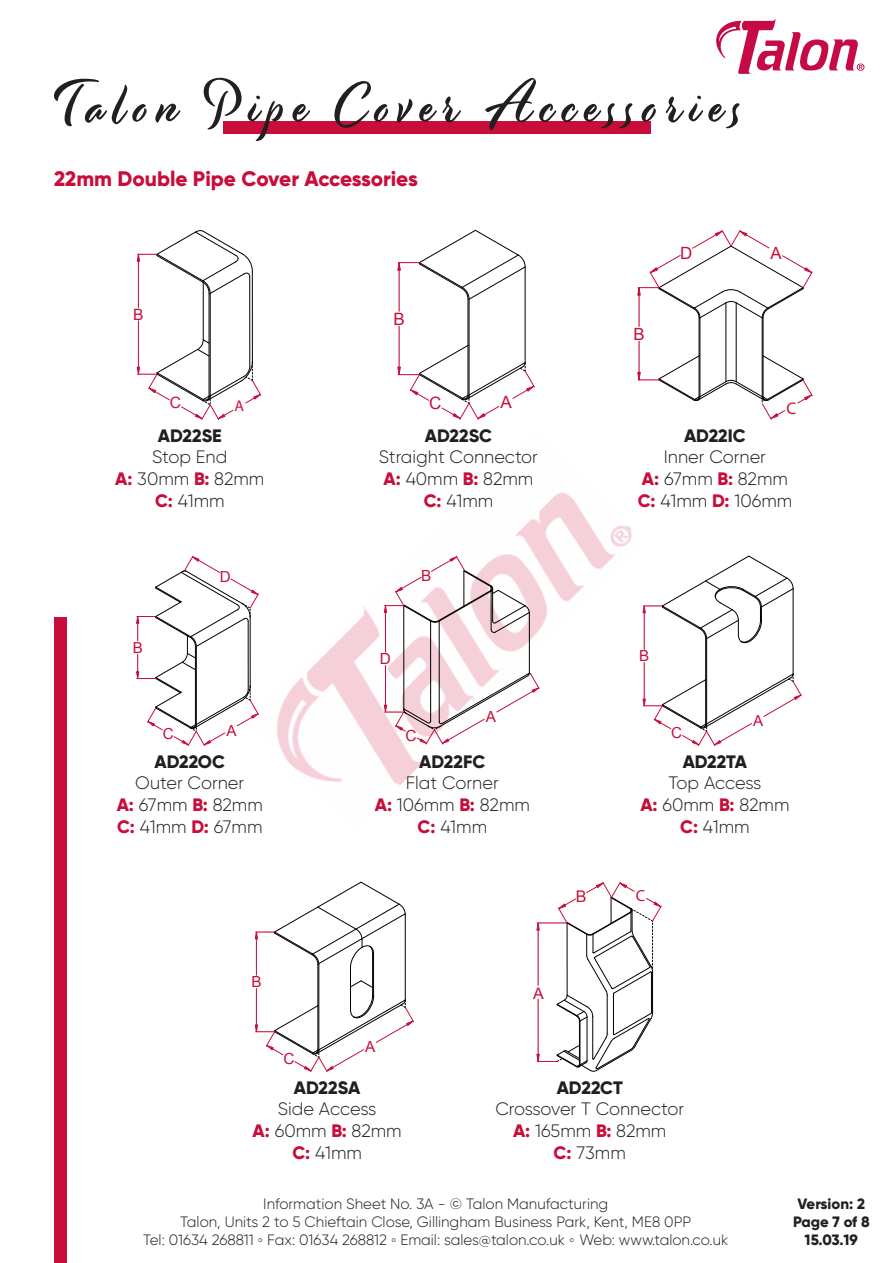
<style>
.page{position:relative;width:893px;height:1263px;background:#fff}
.page>*{position:absolute;margin:0;border:0;box-sizing:border-box;transform-origin:0 0}
.t1{font:52.5px "Modish";letter-spacing:.15em;color:#231f20}
.t2{font:800 21px "Gilroy";color:#c80d3a}
.t3{font:300 18px/21.6px "Gilroy";color:#231f20;text-align:center}
.t4{font:800 18px "Gilroy";color:#231f20}
.t5{font:17.1px "Arial";color:#c80d3a}
.t6{font:16.8px "Arial";color:#c80d3a}
.t7{font:16.8px "Myriad Pro";color:#c80d3a}
.t8{font:16.05px "Arial";color:#c80d3a}
.t9{font:16.05px "Myriad Pro";color:#c80d3a}
.t10{font:15.6px "Arial";color:#c80d3a}
.t11{font:15.6px "Myriad Pro";color:#c80d3a}
.t12{font:15.3px "Arial";color:#c80d3a}
.t13{font:15.15px "Arial";color:#c80d3a}
.t14{font:300 15px/18px "Gilroy";color:#231f20;text-align:center}
.t15{font:800 15px/18px "Gilroy";color:#231f20;text-align:center}
.s1{font-weight:800;color:#c80d3a}
.s2{font-family:"Verdana";font-weight:700}
</style>
<div class="page">
<img style="left:277px;top:492px;width:355px;height:294px">
<div style="left:223px;top:121px;width:428px;height:12px;background:#c80d3a"></div>
<div style="left:54px;top:618px;width:12px;height:645px;background:#c80d3a"></div>
<svg style="left:136px;top:555px;width:123px;height:191px"></svg>
<hr style="left:430px;top:621px;width:1px;height:99px;background:#000">
<hr style="left:439px;top:621px;width:1px;height:100px;background:#000">
<hr style="left:403px;top:606px;width:1px;height:103px;background:#000">
<hr style="left:529px;top:613px;width:1px;height:60px;background:#000">
<hr style="left:385px;top:665px;width:1px;height:40px;background:#c80d3a">
<hr style="left:385px;top:612px;width:1px;height:40px;background:#c80d3a">
<svg style="left:383px;top:554px;width:147px;height:79px"></svg>
<svg style="left:383px;top:672px;width:160px;height:74px"></svg>
<hr style="left:706px;top:639px;width:1px;height:85px;background:#000">
<hr style="left:705px;top:638px;width:1px;height:42px;background:#000">
<hr style="left:793px;top:589px;width:1px;height:85px;background:#000">
<hr style="left:644px;top:613px;width:1px;height:36px;background:#c80d3a">
<hr style="left:644px;top:662px;width:1px;height:37px;background:#c80d3a">
<svg style="left:642px;top:555px;width:152px;height:89px"></svg>
<svg style="left:642px;top:673px;width:160px;height:73px"></svg>
<hr style="left:762px;top:318px;width:1px;height:79px;background:#000">
<hr style="left:700px;top:318px;width:1px;height:79px;background:#000">
<hr style="left:736px;top:303px;width:1px;height:79px;background:#000">
<hr style="left:726px;top:303px;width:1px;height:79px;background:#000">
<hr style="left:763px;top:318px;width:1px;height:38px;background:#000">
<hr style="left:699px;top:318px;width:1px;height:38px;background:#000">
<hr style="left:639px;top:295px;width:1px;height:32px;background:#c80d3a">
<hr style="left:639px;top:341px;width:1px;height:31px;background:#c80d3a">
<svg style="left:637px;top:229px;width:176px;height:90px"></svg>
<svg style="left:637px;top:355px;width:176px;height:65px"></svg>
<hr style="left:469px;top:299px;width:1px;height:96px;background:#000">
<hr style="left:467px;top:299px;width:1px;height:46px;background:#000">
<hr style="left:525px;top:267px;width:1px;height:96px;background:#000">
<hr style="left:399px;top:326px;width:1px;height:41px;background:#c80d3a">
<hr style="left:399px;top:270px;width:1px;height:41px;background:#c80d3a">
<svg style="left:397px;top:229px;width:129px;height:71px"></svg>
<svg style="left:397px;top:344px;width:138px;height:76px"></svg>
<hr style="left:209px;top:293px;width:1px;height:103px;background:#000">
<hr style="left:210px;top:293px;width:1px;height:103px;background:#000">
<hr style="left:249px;top:277px;width:1px;height:90px;background:#000">
<hr style="left:252px;top:271px;width:1px;height:91px;background:#000">
<hr style="left:203px;top:282px;width:1px;height:58px;background:#000">
<hr style="left:138px;top:321px;width:1px;height:46px;background:#c80d3a">
<hr style="left:138px;top:261px;width:1px;height:46px;background:#c80d3a">
<svg style="left:136px;top:230px;width:117px;height:64px"></svg>
<svg style="left:136px;top:339px;width:126px;height:81px"></svg>
<svg style="left:254px;top:881px;width:160px;height:191px"></svg>
<svg style="left:536px;top:881px;width:126px;height:191px"></svg>
<svg style="left:716px;top:19px;width:148px;height:55px"></svg>
<h1 class="t1" style="left:54px;top:72px;width:690px">Talon Pipe Cover Accessories</h1>
<p class="t2" style="left:54px;top:166px;width:365px">22mm Double Pipe Cover Accessories</p>
<p class="t10" style="left:133px;top:304px;width:12px">B</p>
<p class="t5" style="left:393px;top:307px;width:13px">B</p>
<p class="t10" style="left:170px;top:392px;width:13px">C</p>
<p class="t5" style="left:429px;top:392px;width:14px">C</p>
<p class="t5" style="left:501px;top:390px;width:13px">A</p>
<p class="t11" style="left:235px;top:396px;width:11px">A</p>
<p class="t4" style="left:158px;top:424px;width:65px">AD22SE</p>
<p class="t3" style="left:115px;top:446px;width:151px">Stop End<br><span class="s1">A:</span> 30mm <span class="s1">B:</span> 82mm<br><span class="s1">C:</span> 41mm</p>
<p class="t4" style="left:425px;top:424px;width:69px">AD22SC</p>
<p class="t3" style="left:379px;top:446px;width:161px">Straight Connector<br><span class="s1">A:</span> 40mm <span class="s1">B:</span> 82mm<br><span class="s1">C:</span> 41mm</p>
<p class="t13" style="left:220px;top:567px;width:12px">D</p>
<p class="t12" style="left:421px;top:565px;width:12px">B</p>
<p class="t13" style="left:133px;top:638px;width:12px">B</p>
<p class="t12" style="left:380px;top:649px;width:13px">D</p>
<p class="t12" style="left:486px;top:706px;width:12px">A</p>
<p class="t13" style="left:163px;top:724px;width:12px">C</p>
<p class="t13" style="left:226px;top:720px;width:12px">A</p>
<p class="t12" style="left:406px;top:725px;width:13px">C</p>
<p class="t4" style="left:154px;top:750px;width:72px">AD22OC</p>
<p class="t3" style="left:117px;top:772px;width:148px">Outer Corner<br><span class="s1">A:</span> 67mm <span class="s1">B:</span> 82mm<br><span class="s1">C:</span> 41mm <span class="s1">D:</span> 67mm</p>
<p class="t4" style="left:419px;top:750px;width:68px">AD22FC</p>
<p class="t3" style="left:375px;top:772px;width:157px">Flat Corner<br><span class="s1">A:</span> 106mm <span class="s1">B:</span> 82mm<br><span class="s1">C:</span> 41mm</p>
<p class="t12" style="left:251px;top:972px;width:12px">B</p>
<p class="t8" style="left:533px;top:983px;width:12px">A</p>
<p class="t12" style="left:283px;top:1049px;width:13px">C</p>
<p class="t12" style="left:365px;top:1037px;width:12px">A</p>
<p class="t6" style="left:633px;top:323px;width:13px">B</p>
<p class="t6" style="left:680px;top:242px;width:14px">D</p>
<p class="t6" style="left:771px;top:242px;width:13px">A</p>
<p class="t7" style="left:786px;top:398px;width:11px">C</p>
<p class="t4" style="left:684px;top:424px;width:63px">AD22IC</p>
<p class="t3" style="left:638px;top:446px;width:156px">Inner Corner<br><span class="s1">A:</span> 67mm <span class="s1">B:</span> 82mm<br><span class="s1">C:</span> 41mm <span class="s1">D:</span> 106mm</p>
<p class="t13" style="left:639px;top:646px;width:12px">B</p>
<p class="t13" style="left:671px;top:723px;width:12px">C</p>
<p class="t13" style="left:753px;top:711px;width:12px">A</p>
<p class="t4" style="left:683px;top:750px;width:66px">AD22TA</p>
<p class="t3" style="left:640px;top:772px;width:151px">Top Access<br><span class="s1">A:</span> 60mm <span class="s1">B:</span> 82mm<br><span class="s1">C:</span> 41mm</p>
<p class="t8" style="left:576px;top:886px;width:12px">B</p>
<p class="t9" style="left:636px;top:886px;width:11px">C</p>
<p class="t4" style="left:294px;top:1076px;width:68px">AD22SA</p>
<p class="t3" style="left:253px;top:1098px;width:151px">Side Access<br><span class="s1">A:</span> 60mm <span class="s1">B:</span> 82mm<br><span class="s1">C:</span> 41mm</p>
<p class="t4" style="left:557px;top:1076px;width:67px">AD22CT</p>
<p class="t3" style="left:495px;top:1098px;width:190px">Crossover T Connector<br><span class="s1">A:</span> 165mm <span class="s1">B:</span> 82mm<br><span class="s1">C:</span> 73mm</p>
<p class="t14" style="left:143px;top:1195px;width:587px">Information Sheet No. 3A - © Talon Manufacturing<br>Talon, Units 2 to 5 Chieftain Close, Gillingham Business Park, Kent, ME8 0PP<br>Tel: 01634 268811 <span class="s2">◦</span> Fax: 01634 268812 <span class="s2">◦</span> Email: sales@talon.co.uk <span class="s2">◦</span> Web: www.talon.co.uk</p>
<p class="t15" style="left:793px;top:1195px;width:78px">Version: 2<br>Page 7 of 8<br>15.03.19</p>
</div>
